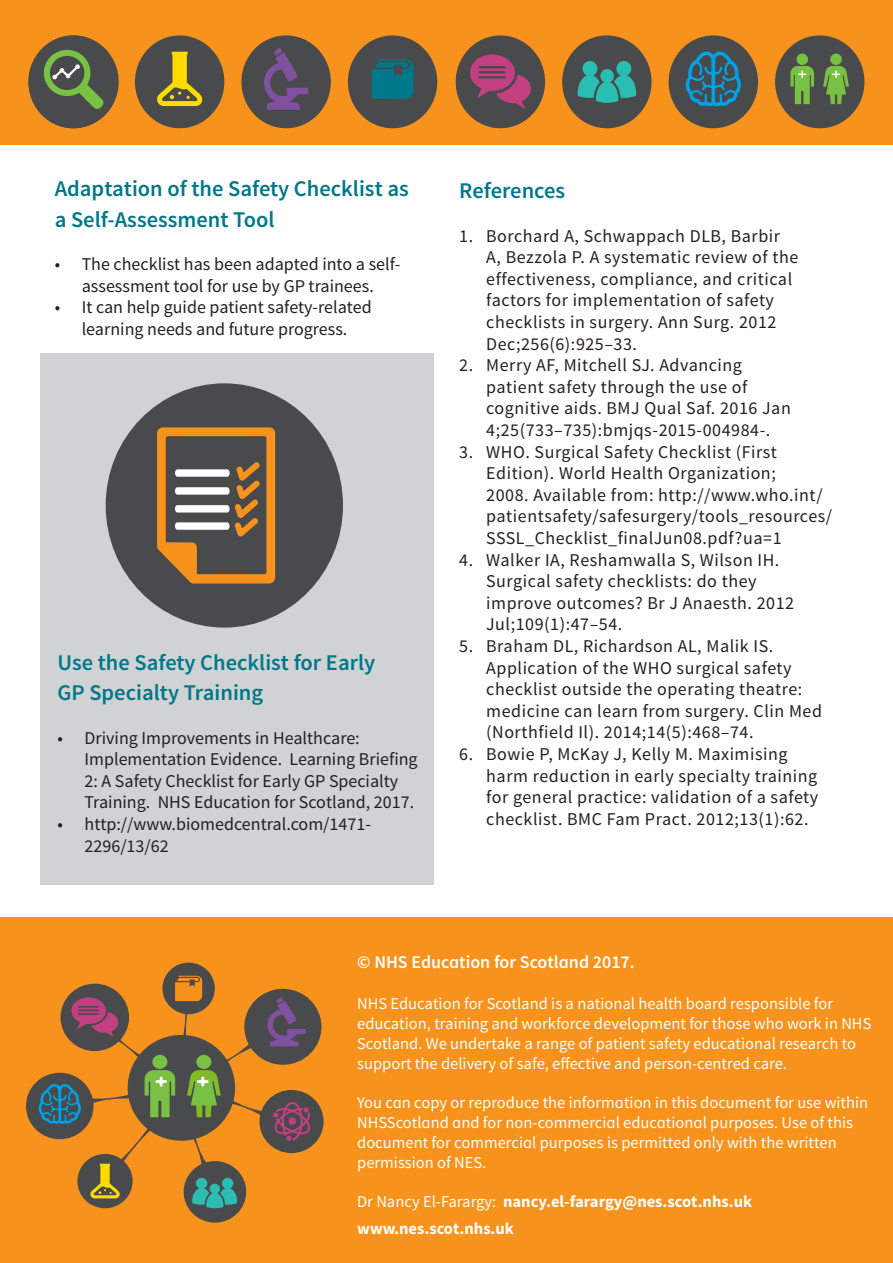
<style>
.page{position:relative;width:893px;height:1263px;background:#fff}
.page>*{position:absolute;margin:0;border:0;box-sizing:border-box;transform-origin:0 0}
.t1{font:600 22.5px "Source Sans Pro";color:#00788b}
.t2{font:18px/21.6px "Source Sans Pro";letter-spacing:.03em;color:#231f20}
.t3{font:18px/21.6px "Source Sans Pro";color:#231f20;text-align:center}
.t4{font:600 18px "Source Sans Pro";color:#fff}
.t5{font:16.5px/19.8px "Source Sans Pro";color:#fff}
.t6{font:700 16.5px "Source Sans Pro";color:#fff}
.s1{font-weight:400}
</style>
<div class="page">
<div style="left:40px;top:353px;width:394px;height:532px;background:#d1d2d4"></div>
<div style="left:106px;top:383px;width:237px;height:245px;background:#494a4b;border-radius:50%"></div>
<div style="left:0;top:917px;width:893px;height:346px;background:#f7931d"></div>
<div style="left:244px;top:989px;width:77px;height:76px;background:#494a4b;border-radius:50%"></div>
<div style="left:259px;top:1090px;width:65px;height:63px;background:#494a4b;border-radius:50%"></div>
<div style="left:26px;top:1073px;width:68px;height:66px;background:#494a4b;border-radius:50%"></div>
<div style="left:184px;top:1161px;width:62px;height:61px;background:#494a4b;border-radius:50%"></div>
<div style="left:162px;top:963px;width:53px;height:51px;background:#494a4b;border-radius:50%"></div>
<svg style="left:38px;top:976px;width:273px;height:232px"></svg>
<div style="left:0;top:0;width:893px;height:145px;background:#f7931d"></div>
<div style="left:456px;top:35px;width:89px;height:93px;background:#494a4b;border-radius:50%"></div>
<div style="left:470px;top:54px;width:45px;height:37px;background:#c24081;border-radius:50%"></div>
<svg style="left:476px;top:75px;width:55px;height:34px"></svg>
<hr style="left:478px;top:66px;width:28px;height:2px;background:#494a4b">
<hr style="left:478px;top:71px;width:28px;height:2px;background:#494a4b">
<hr style="left:478px;top:76px;width:28px;height:2px;background:#494a4b">
<div style="left:562px;top:35px;width:90px;height:93px;background:#494a4b;border-radius:50%"></div>
<div style="left:669px;top:35px;width:89px;height:93px;background:#494a4b;border-radius:50%"></div>
<div style="left:775px;top:35px;width:89px;height:93px;background:#494a4b;border-radius:50%"></div>
<div style="left:582px;top:61px;width:15px;height:15px;background:#2abdb1;border-radius:50%"></div>
<div style="left:616px;top:61px;width:15px;height:15px;background:#2abdb1;border-radius:50%"></div>
<svg style="left:578px;top:69px;width:58px;height:34px"></svg>
<svg style="left:685px;top:51px;width:56px;height:55px"></svg>
<div style="left:796px;top:54px;width:12px;height:11px;background:#79c142;border-radius:50%"></div>
<div style="left:830px;top:54px;width:12px;height:11px;background:#79c142;border-radius:50%"></div>
<svg style="left:823px;top:66px;width:26px;height:38px"></svg>
<svg style="left:790px;top:66px;width:24px;height:38px"></svg>
<div style="left:135px;top:35px;width:89px;height:93px;background:#494a4b;border-radius:50%"></div>
<div style="left:241px;top:35px;width:90px;height:93px;background:#494a4b;border-radius:50%"></div>
<div style="left:348px;top:35px;width:89px;height:93px;background:#494a4b;border-radius:50%"></div>
<svg style="left:372px;top:59px;width:41px;height:40px"></svg>
<svg style="left:264px;top:48px;width:44px;height:62px"></svg>
<svg style="left:157px;top:52px;width:46px;height:54px"></svg>
<div style="left:28px;top:35px;width:91px;height:93px;background:#494a4b;border-radius:50%"></div>
<svg style="left:43px;top:50px;width:61px;height:59px"></svg>
<svg style="left:157px;top:427px;width:118px;height:156px"></svg>
<p class="t1" style="left:55px;top:174px;width:356px">Adaptation of the Safety Checklist as</p>
<p class="t1" style="left:55px;top:205px;width:221px">a Self-Assessment Tool</p>
<p class="t3" style="left:55px;top:253px;width:347px">• The checklist has been adapted into a self&shy;assessment tool for use by GP trainees.</p>
<p class="t3" style="left:55px;top:297px;width:319px">• It can help guide patient safety-related learning needs and future progress.</p>
<p class="t1" style="left:58px;top:648px;width:319px">Use the Safety Checklist for Early</p>
<p class="t1" style="left:58px;top:679px;width:207px">GP Specialty Training</p>
<p class="t3" style="left:85px;top:727px;width:335px;text-align:left;text-indent:-27px">• Driving Improvements in Healthcare:<br>Implementation Evidence. Learning Briefing 2: A Safety Checklist for Early GP Specialty Training. NHS Education for Scotland, 2017.</p>
<p class="t3" style="left:85px;top:813px;width:288px;text-align:left;text-indent:-27px">• http://www.biomedcentral.com/1471-<br>2296/13/62</p>
<p class="t1" style="left:459px;top:177px;width:107px">References</p>
<p class="t2" style="left:486px;top:225px;width:314px;text-indent:-27px">1. Borchard A, Schwappach DLB, Barbir A, Bezzola P. A systematic review of the effectiveness, compliance, and critical factors for implementation of safety checklists in surgery. Ann Surg. 2012<br>Dec;256(6):925–33.</p>
<p class="t2" style="left:486px;top:355px;width:306px;text-indent:-27px">2. Merry AF, Mitchell SJ. Advancing patient safety through the use of cognitive aids. BMJ Qual Saf. 2016 Jan 4;25(733–735):bmjqs-2015-004984-.</p>
<p class="t2" style="left:486px;top:441px;width:347px;text-indent:-27px">3. WHO. Surgical Safety Checklist (First Edition). World Health Organization;<br>2008. Available from: http://www.who.int/ patientsafety/safesurgery/tools_resources/ SSSL_Checklist_finalJun08.pdf?ua=1</p>
<p class="t2" style="left:486px;top:549px;width:309px;text-indent:-27px">4. Walker IA, Reshamwalla S, Wilson IH.<br>Surgical safety checklists: do they improve outcomes? Br J Anaesth. 2012<br>Jul;109(1):47–54.</p>
<p class="t2" style="left:486px;top:635px;width:337px;text-indent:-27px">5. Braham DL, Richardson AL, Malik IS.<br>Application of the WHO surgical safety checklist outside the operating theatre: medicine can learn from surgery. Clin Med (Northfield Il). 2014;14(5):468–74.</p>
<p class="t2" style="left:486px;top:743px;width:334px;text-indent:-27px">6. Bowie P, McKay J, Kelly M. Maximising harm reduction in early specialty training for general practice: validation of a safety checklist. BMC Fam Pract. 2012;13(1):62.</p>
<p class="t4" style="left:357px;top:950px;width:279px">© NHS Education for Scotland 2017.</p>
<p class="t5" style="left:357px;top:994px;width:516px">NHS Education for Scotland is a national health board responsible for education, training and workforce development for those who work in NHS Scotland. We undertake a range of patient safety educational research to support the delivery of safe, effective and person-centred care.</p>
<p class="t5" style="left:357px;top:1093px;width:513px">You can copy or reproduce the information in this document for use within NHSScotland and for non-commercial educational purposes. Use of this document for commercial purposes is permitted only with the written permission of NES.</p>
<p class="t6" style="left:357px;top:1191px;width:396px"><span class="s1">Dr Nancy El-Farargy:</span> nancy.el-farargy@nes.scot.nhs.uk</p>
<p class="t6" style="left:357px;top:1218px;width:158px">www.nes.scot.nhs.uk</p>
</div>
